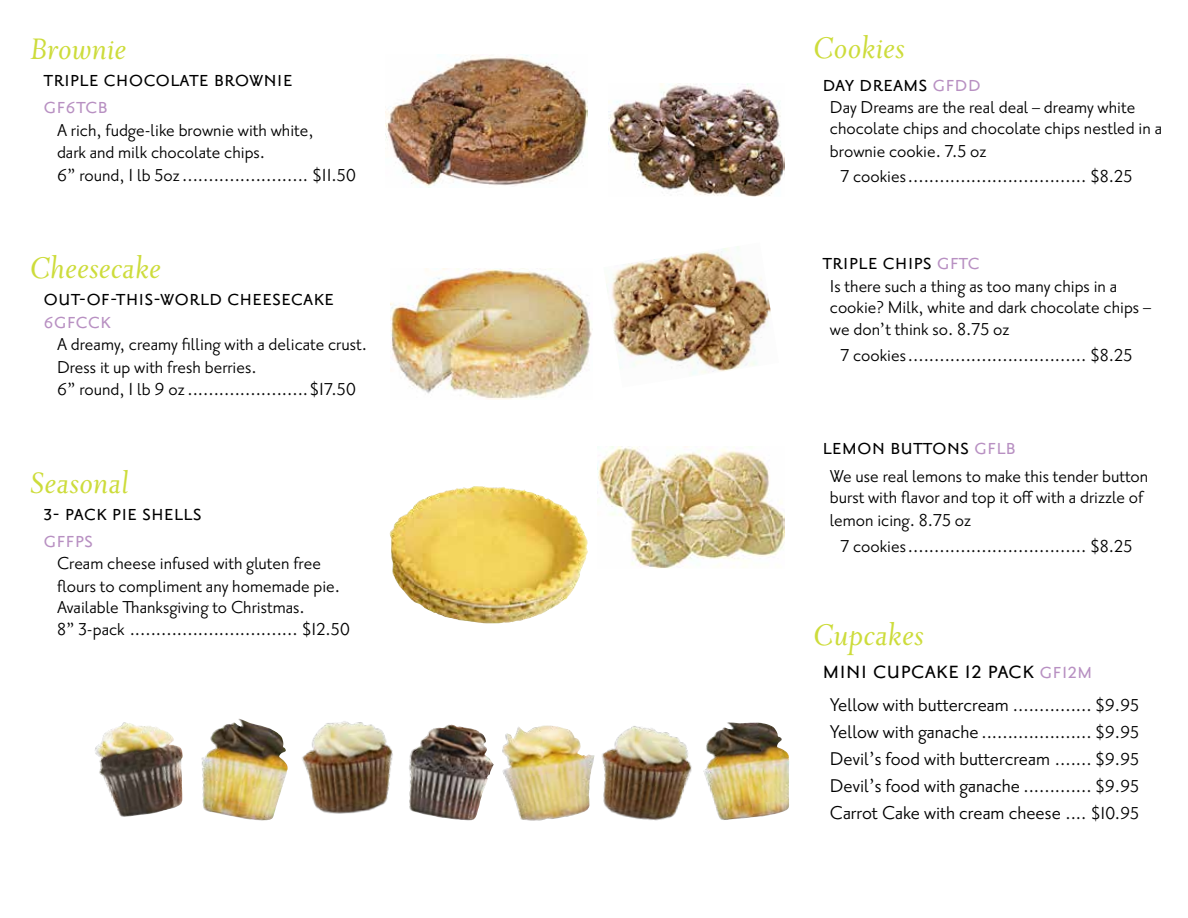
<style>
.page{position:relative;width:1188px;height:918px;background:#fff}
.page>*{position:absolute;margin:0;border:0;box-sizing:border-box;transform-origin:0 0}
.t1{font:italic 36px "Priori Ser Reg";letter-spacing:-.005em;color:#cddc3b}
.t2{font:30px "Priori San Regular SC";color:#000}
.t3{font:27px "Priori San Regular SC";color:#000}
.t4{font:27px "Priori San Regular SC";color:#b890c2}
.t5{font:22.5px/27px "Priori San";color:#000;text-align:justify}
.t6{font:21px/21.8px "Priori San";color:#000}
.s1{font-family:"Priori San Regular SC"}
.s2{font-size:20.85px}
.s3{color:#b890c2}
.s4{font-size:27px;color:#b890c2}
.s5{font-size:21px}
.s6{font-size:22.5px}
</style>
<div class="page">
<img style="left:391px;top:268px;width:202px;height:131px">
<img style="left:95px;top:722px;width:88px;height:95px">
<img style="left:409px;top:724px;width:85px;height:97px">
<img style="left:302px;top:721px;width:91px;height:93px">
<img style="left:502px;top:726px;width:78px;height:95px">
<img style="left:201px;top:719px;width:87px;height:102px">
<img style="left:385px;top:54px;width:203px;height:134px">
<img style="left:609px;top:83px;width:176px;height:114px">
<img style="left:607px;top:246px;width:164px;height:129px">
<img style="left:598px;top:446px;width:187px;height:122px">
<img style="left:390px;top:486px;width:180px;height:137px">
<img style="left:580px;top:726px;width:112px;height:95px">
<img style="left:703px;top:722px;width:86px;height:98px">
<h1 class="t1" style="left:30px;top:30px;width:99px">Brownie</h1>
<p class="t3" style="left:44px;top:64px;width:251px">triple chocolate brownie</p>
<p class="t4" style="left:44px;top:91px;width:66px">gf6tcb</p>
<p class="t6" style="left:57px;top:119px;width:301px;line-height:22.5px">A rich, fudge-like brownie with white,<br>dark and milk chocolate chips.<br>6<span class="s1">”</span> round, 1 lb 5oz........................ $11.50</p>
<h1 class="t1" style="left:30px;top:249px;width:133px">Cheesecake</h1>
<p class="t3" style="left:44px;top:283px;width:292px">out-of-this-world cheesecake</p>
<p class="t4" style="left:44px;top:306px;width:69px">6gfcck</p>
<p class="t6" style="left:57px;top:333px;width:311px;line-height:22.5px">A dreamy, creamy filling with a delicate crust.<br>Dress it up with fresh berries.<br>6<span class="s1">”</span> round, 1 lb 9 oz.......................$17.50</p>
<h1 class="t1" style="left:30px;top:464px;width:101px">Seasonal</h1>
<p class="t3" style="left:44px;top:498px;width:160px">3- pack pie shells</p>
<p class="t4" style="left:44px;top:525px;width:51px">gffps</p>
<p class="t6" style="left:57px;top:553px;width:295px">Cream cheese infused with gluten free flours to compliment any homemade pie.<br>Available Thanksgiving to Christmas.<br>8” 3-pack ................................ $1<span class="s2">2</span>.50</p>
<h1 class="t1" style="left:813px;top:29px;width:94px">Cookies</h1>
<p class="t3" style="left:822px;top:69px;width:160px">day dreams <span class="s3">gfdd</span></p>
<p class="t6" style="left:830px;top:97px;width:334px">Day Dreams are the real deal – dreamy white chocolate chips and chocolate chips nestled in a brownie cookie. 7.5 oz</p>
<p class="t6" style="left:840px;top:166px;width:293px">7 cookies.................................. $8.<span class="s2">2</span>5</p>
<p class="t3" style="left:822px;top:247px;width:159px">triple chips <span class="s3">gftc</span></p>
<p class="t6" style="left:830px;top:275px;width:323px">Is there such a thing as too many chips in a cookie? Milk, white and dark chocolate chips – we don’t think so. 8.75 oz</p>
<p class="t6" style="left:840px;top:344px;width:293px">7 cookies.................................. $8.<span class="s2">2</span>5</p>
<p class="t3" style="left:822px;top:433px;width:195px">lemon buttons <span class="s3">gflb</span></p>
<p class="t6" style="left:830px;top:466px;width:320px">We use real lemons to make this tender button burst with flavor and top it off with a drizzle of lemon icing. 8.75 oz</p>
<p class="t6" style="left:840px;top:535px;width:293px">7 cookies.................................. $8.<span class="s2">2</span>5</p>
<h1 class="t1" style="left:813px;top:616px;width:112px">Cupcakes</h1>
<h2 class="t2" style="left:822px;top:654px;width:272px">mini cupcake 12 pack <span class="s4">gf12m</span></h2>
<p class="t5" style="left:830px;top:691px;width:311px">Yellow with buttercream <span class="s5">............... $9.95</span></p>
<p class="t6" style="left:830px;top:721px;width:311px"><span class="s6">Yellow with ganache</span> ..................... $9.95</p>
<p class="t5" style="left:830px;top:745px;width:311px">Devil’s food with buttercream <span class="s5">....... $9.95<br></span>Devil’s food with ganache <span class="s5">............. $9.95<br></span>Carrot Cake with cream cheese <span class="s5">.... $10.95</span></p>
</div>
